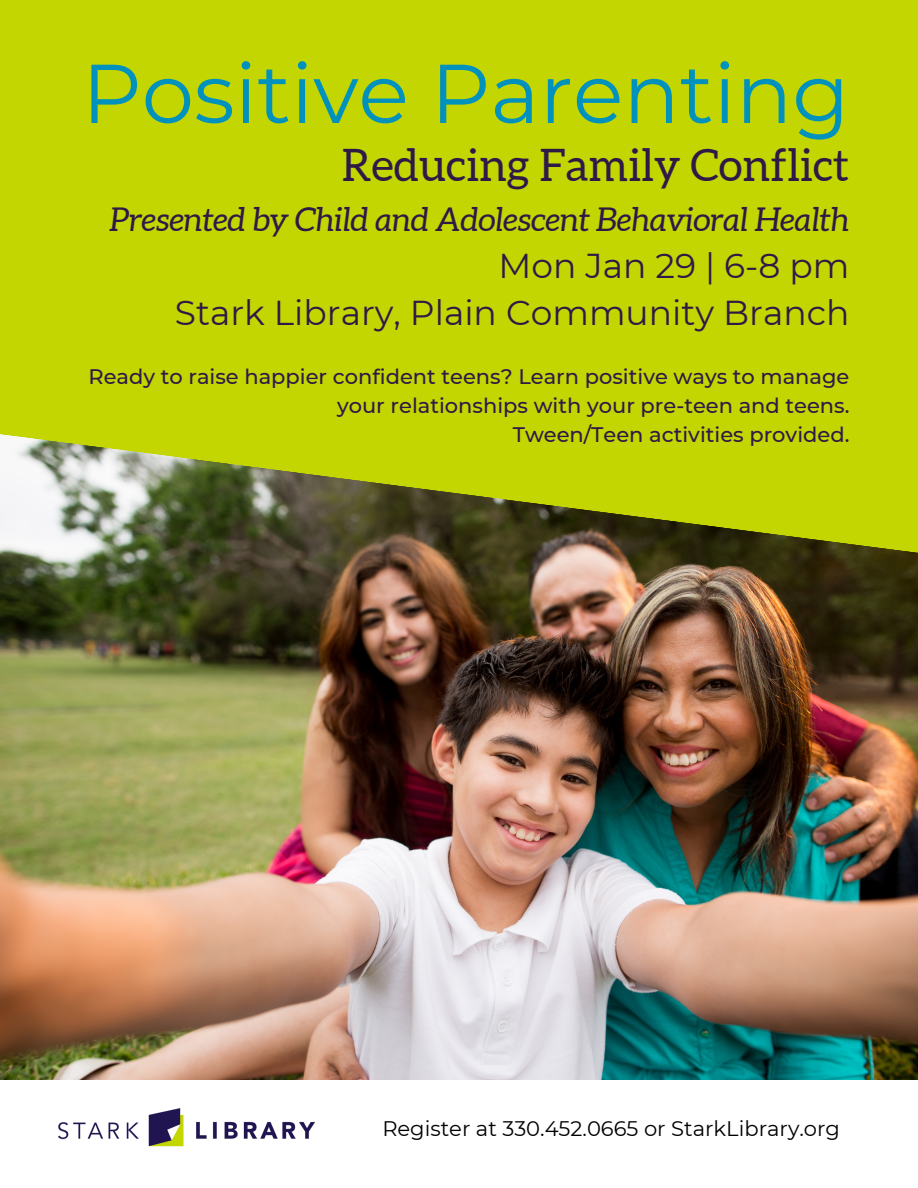
<style>
.page{position:relative;width:918px;height:1188px;background:#fff}
.page>*{position:absolute;margin:0;border:0;box-sizing:border-box;transform-origin:0 0}
.t1{font:83.25px "Montserrat";color:#0092bc}
.t2{font:44.7px "Aleo";color:#2e1a47}
.t3{font:34.5px "Montserrat";color:#2e1a47}
.t4{font:italic 32.7px "Aleo";color:#2e1a47}
.t5{font:21.15px "Montserrat";color:#000}
.t6{font:500 21px/29.2px "Montserrat";color:#2e1a47;text-align:right}
</style>
<div class="page">
<img style="left:0;top:561px;width:918px;height:519px">
<svg style="left:0;top:0;width:918px;height:561px;background:#b8c90b"></svg>
<img style="left:58px;top:1108px;width:257px;height:39px">
<p class="t1" style="left:82px;top:42px;width:769px">Positive Parenting</p>
<p class="t2" style="left:342px;top:140px;width:509px">Reducing Family Conflict</p>
<p class="t4" style="left:110px;top:201px;width:741px">Presented by Child and Adolescent Behavioral Health</p>
<p class="t3" style="left:498px;top:245px;width:352px">Mon Jan 29 | 6-8 pm</p>
<p class="t3" style="left:175px;top:292px;width:676px">Stark Library, Plain Community Branch</p>
<p class="t6" style="left:88px;top:362px;width:763px">Ready to raise happier confident teens? Learn positive ways to manage your relationships with your pre-teen and teens.</p>
<p class="t6" style="left:513px;top:420px;width:338px">Tween/Teen activities provided.</p>
<p class="t5" style="left:382px;top:1115px;width:459px">Register at 330.452.0665 or StarkLibrary.org</p>
</div>
